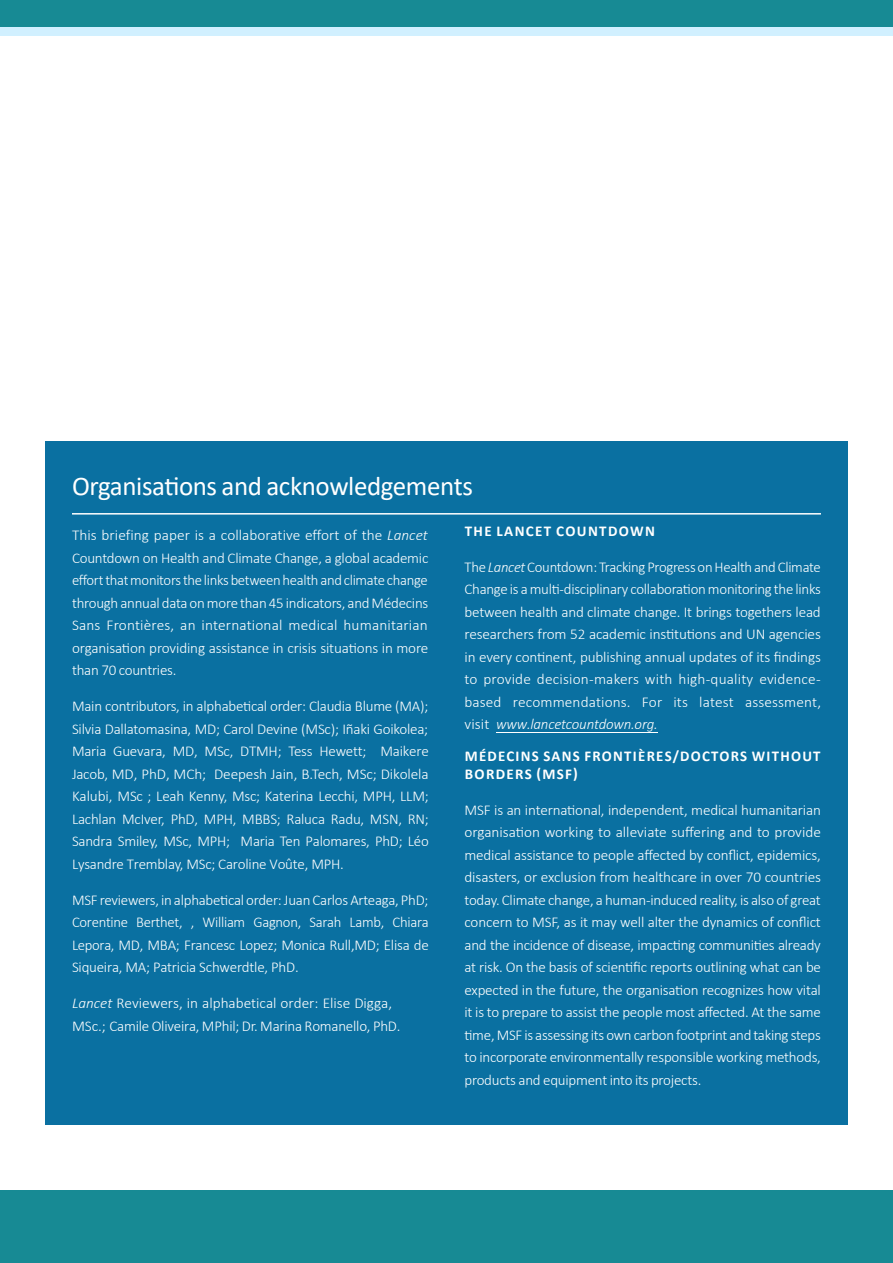
<style>
.page{position:relative;width:893px;height:1263px;background:#fff}
.page>*{position:absolute;margin:0;border:0;box-sizing:border-box;transform-origin:0 0}
.H3_Line{font:27px "Calibri";letter-spacing:-.015em;color:#fff}
._8pt_Body{font:300 15px/22.5px "Calibri";letter-spacing:-.015em;color:#fff;text-align:justify}
._8pt_Body-2{font:700 15px/18px "Calibri";letter-spacing:.085em;color:#fff}
.s1{font-style:italic}
</style>
<div class="page">
<div style="left:0;top:0;width:893px;height:27px;background:#178a94"></div>
<div style="left:0;top:27px;width:893px;height:9px;background:#d1f0ff"></div>
<div style="left:0;top:1191px;width:893px;height:72px;background:#178a94"></div>
<div style="left:45px;top:441px;width:803px;height:683px;background:#0a70a1"></div>
<hr style="left:72px;top:513px;width:749px;height:1px;background:#fff">
<hr style="left:496px;top:732px;width:162px;height:1px;background:#fff">
<p class="H3_Line" style="left:72px;top:467px;width:402px">Organisations and acknowledgements</p>
<p class="_8pt_Body" style="left:72px;top:524px;width:358px">This briefing paper is a collaborative effort of the <span class="s1">Lancet </span>Countdown on Health and Climate Change, a global academic effort that monitors the links between health and climate change through annual data on more than 45 indicators, and Médecins Sans Frontières, an international medical humanitarian organisation providing assistance in crisis situations in more than 70 countries.</p>
<p class="_8pt_Body" style="left:72px;top:695px;width:358px">Main contributors, in alphabetical order: Claudia Blume (MA); Silvia Dallatomasina, MD; Carol Devine (MSc); Iñaki Goikolea; Maria Guevara, MD, MSc, DTMH; Tess Hewett; Maikere Jacob, MD, PhD, MCh; Deepesh Jain, B.Tech, MSc; Dikolela Kalubi, MSc ; Leah Kenny, Msc; Katerina Lecchi, MPH, LLM; Lachlan McIver, PhD, MPH, MBBS; Raluca Radu, MSN, RN; Sandra Smiley, MSc, MPH; Maria Ten Palomares, PhD; Léo Lysandre Tremblay, MSc; Caroline Voûte, MPH.</p>
<p class="_8pt_Body" style="left:72px;top:888px;width:358px">MSF reviewers, in alphabetical order: Juan Carlos Arteaga, PhD; Corentine Berthet, , William Gagnon, Sarah Lamb, Chiara Lepora, MD, MBA; Francesc Lopez; Monica Rull,MD; Elisa de Siqueira, MA; Patricia Schwerdtle, PhD.</p>
<p class="_8pt_Body" style="left:72px;top:992px;width:330px"><span class="s1">Lancet</span> Reviewers, in alphabetical order: Elise Digga,<br>MSc.; Camile Oliveira, MPhil; Dr. Marina Romanello, PhD.</p>
<p class="_8pt_Body-2" style="left:465px;top:521px;width:192px">THE LANCET COUNTDOWN</p>
<p class="_8pt_Body" style="left:464px;top:555px;width:358px">The <span class="s1">Lancet</span> Countdown: Tracking Progress on Health and Climate Change is a multi-disciplinary collaboration monitoring the links between health and climate change. It brings togethers lead researchers from 52 academic institutions and UN agencies in every continent, publishing annual updates of its findings to provide decision-makers with high-quality evidence&shy;based recommendations. For its latest assessment, visit <span class="s1">www.lancetcountdown.org.</span></p>
<p class="_8pt_Body-2" style="left:465px;top:746px;width:357px">MÉDECINS SANS FRONTIÈRES/DOCTORS WITHOUT<br>BORDERS (MSF)</p>
<p class="_8pt_Body" style="left:464px;top:798px;width:358px">MSF is an international, independent, medical humanitarian organisation working to alleviate suffering and to provide medical assistance to people affected by conflict, epidemics, disasters, or exclusion from healthcare in over 70 countries today. Climate change, a human-induced reality, is also of great concern to MSF, as it may well alter the dynamics of conflict and the incidence of disease, impacting communities already at risk. On the basis of scientific reports outlining what can be expected in the future, the organisation recognizes how vital it is to prepare to assist the people most affected. At the same time, MSF is assessing its own carbon footprint and taking steps to incorporate environmentally responsible working methods, products and equipment into its projects.</p>
</div>
